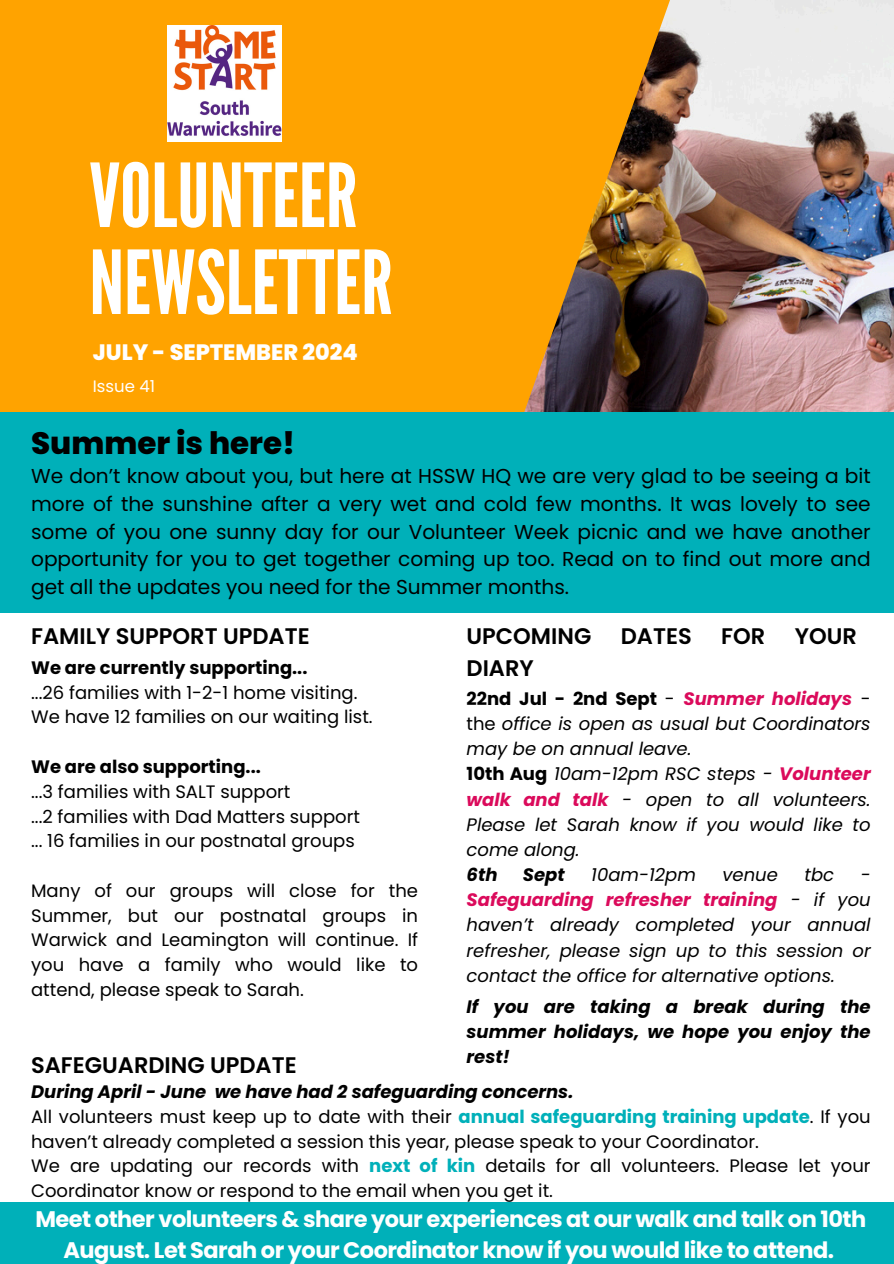
<style>
.page{position:relative;width:894px;height:1264px;background:#fff}
.page>*{position:absolute;margin:0;border:0;box-sizing:border-box;transform-origin:0 0}
.t1{font:87.9px/87px "League Gothic";color:#fff}
.t2{font:800 30.9px "Poppins";color:#000}
.t3{font:700 22.5px/31.5px "Poppins";letter-spacing:-.025em;color:#fff;text-align:center}
.t4{font:600 22.5px "Poppins";color:#000}
.t5{font:800 22.2px "Poppins";color:#fff}
.t6{font:20.1px/27.9px "Poppins";color:#000;text-align:justify}
.t7{font:18px/24.8px "Poppins";color:#000}
.t8{font:italic 18px/25.2px "Poppins";color:#000;text-align:justify}
.t9{font:italic 700 18px/25.2px "Poppins";color:#000;text-align:justify}
.t10{font:700 18px "Poppins";color:#000}
.t11{font:16.5px "Poppins";color:#fff}
.s1{font-weight:700;font-style:normal}
.s2{font-style:normal}
.s3{font-weight:700;color:#db0a5b}
.s4{font-weight:700;color:#00b0b9}
</style>
<div class="page">
<img style="left:699px;top:0;width:194px;height:412px">
<svg style="left:0;top:0;width:699px;height:412px;background:#e79509"></svg>
<div style="left:0;top:412px;width:893px;height:200px;background:#00b0b9"></div>
<div style="left:0;top:1202px;width:893px;height:61px;background:#00b0b9"></div>
<img style="left:167px;top:26px;width:115px;height:115px">
<h1 class="t1" style="left:89px;top:154px;width:305px">VOLUNTEER<br>NEWSLETTER</h1>
<h3 class="t5" style="left:93px;top:337px;width:266px">JULY - SEPTEMBER 2024</h3>
<p class="t11" style="left:93px;top:374px;width:64px">Issue 41</p>
<p class="t2" style="left:31px;top:421px;width:265px">Summer is here!</p>
<h2 class="t6" style="left:31px;top:462px;width:840px">We don’t know about you, but here at HSSW HQ we are very glad to be seeing a bit more of the sunshine after a very wet and cold few months. It was lovely to see some of you one sunny day for our Volunteer Week picnic and we have another opportunity for you to get together coming up too. Read on to find out more and get all the updates you need for the Summer months.</h2>
<p class="t4" style="left:31px;top:620px;width:280px">FAMILY SUPPORT UPDATE</p>
<p class="t10" style="left:31px;top:655px;width:278px">We are currently supporting...</p>
<p class="t7" style="left:31px;top:680px;width:328px">...26 families with 1-2-1 home visiting.</p>
<p class="t7" style="left:31px;top:704px;width:343px">We have 12 families on our waiting list.</p>
<p class="t10" style="left:31px;top:754px;width:231px">We are also supporting...</p>
<h3 class="t7" style="left:31px;top:779px;width:261px">...3 families with SALT support</h3>
<h3 class="t7" style="left:31px;top:803px;width:330px">...2 families with Dad Matters support</h3>
<p class="t7" style="left:31px;top:828px;width:325px">... 16 families in our postnatal groups</p>
<p class="t7" style="left:31px;top:878px;width:388px;text-align:justify">Many of our groups will close for the Summer, but our postnatal groups in Warwick and Leamington will continue. If you have a family who would like to attend, please speak to Sarah.</p>
<h4 class="t4" style="left:31px;top:1049px;width:267px">SAFEGUARDING UPDATE</h4>
<p class="t4" style="left:466px;top:620px;width:126px">UPCOMING</p>
<p class="t4" style="left:620px;top:620px;width:72px">DATES</p>
<p class="t4" style="left:721px;top:620px;width:46px">FOR</p>
<p class="t4" style="left:794px;top:620px;width:64px">YOUR</p>
<p class="t4" style="left:466px;top:652px;width:69px">DIARY</p>
<h5 class="t8" style="left:466px;top:686px;width:405px"><span class="s1">22nd Jul - 2nd Sept</span> <span class="s2">-</span> <span class="s3">Summer holidays</span> <span class="s2">- the</span> office is open as usual but Coordinators may be on annual leave.</h5>
<h3 class="t8" style="left:466px;top:761px;width:405px"><span class="s1">10th Aug</span> 10am-12pm RSC steps - <span class="s3">Volunteer walk and talk</span> - open to all volunteers.<br>Please let Sarah know if you would like to come along.</h3>
<p class="t9" style="left:466px;top:862px;width:32px">6th</p>
<p class="t9" style="left:522px;top:862px;width:43px">Sept</p>
<p class="t8" style="left:591px;top:862px;width:106px">10am-12pm</p>
<p class="t8" style="left:722px;top:862px;width:57px">venue</p>
<p class="t8" style="left:804px;top:862px;width:31px">tbc</p>
<p class="t8" style="left:466px;top:862px;width:405px;text-indent:394px">- <span class="s3">Safeguarding refresher training</span> - if you haven’t already completed your annual refresher, please sign up to this session or contact the office for alternative options.</p>
<p class="t9" style="left:466px;top:994px;width:405px">If you are taking a break during the summer holidays, we hope you enjoy the rest!</p>
<p class="t9" style="left:31px;top:1079px;width:543px">During April - June we have had 2 safeguarding concerns.</p>
<p class="t7" style="left:31px;top:1104px;width:840px">All volunteers must keep up to date with their <span class="s4">annual safeguarding training update</span>. If you haven’t already completed a session this year, please speak to your Coordinator.</p>
<p class="t7" style="left:31px;top:1153px;width:840px">We are updating our records with <span class="s4">next of kin</span> details for all volunteers. Please let your<br>Coordinator know or respond to the email when you get it.</p>
<h6 class="t3" style="left:35px;top:1203px;width:832px">Meet other volunteers &amp; share your experiences at our walk and talk on 10th<br>August. Let Sarah or your Coordinator know if you would like to attend.</h6>
</div>
